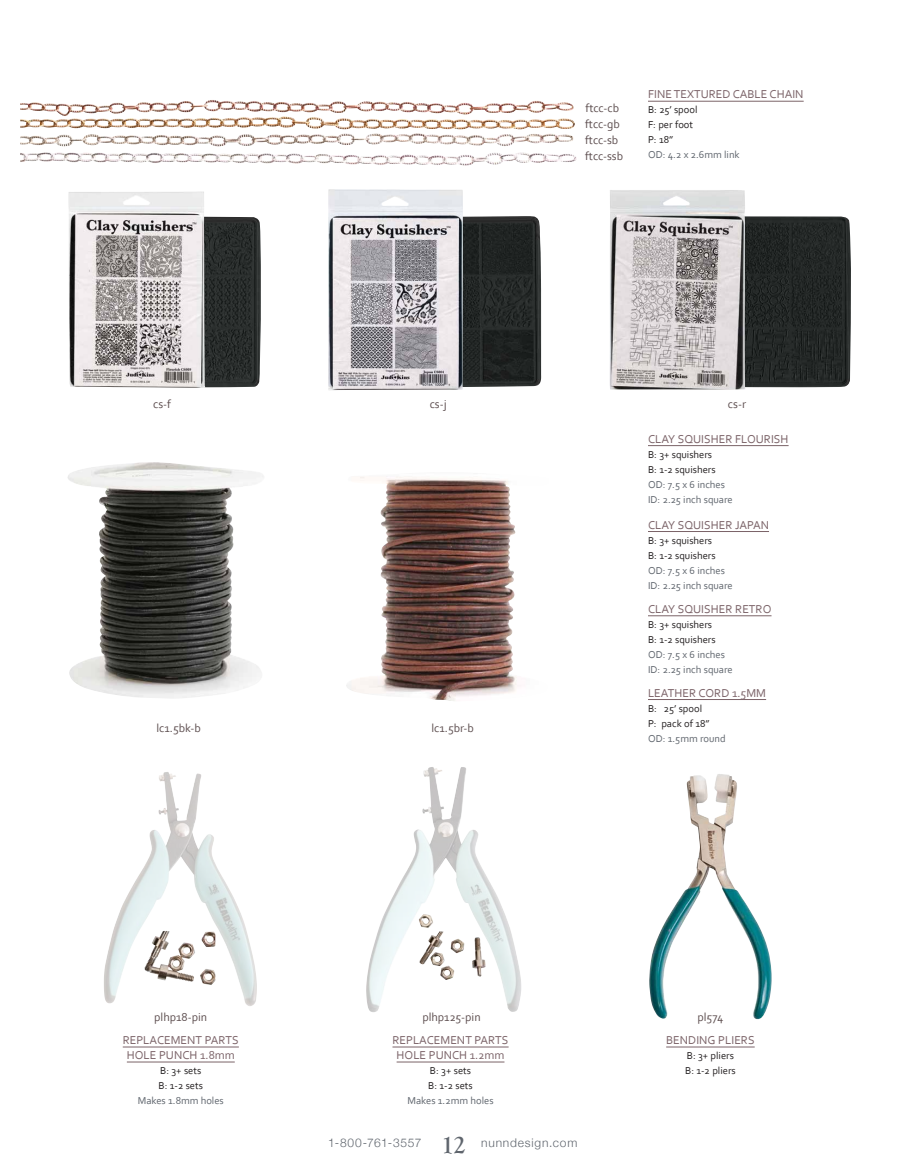
<style>
.page{position:relative;width:905px;height:1175px;background:#fff}
.page>*{position:absolute;margin:0;border:0;box-sizing:border-box;transform-origin:0 0}
.t1{font:700 25.5px "Goudy Old Style T";color:#5f656d}
.t2{font:12px/15px "Corbel";color:#7b6368;text-align:center}
.t3{font:12px/16.2px "Corbel";color:#5e4f50}
.t4{font:300 12px "Helvetica Neue";letter-spacing:.065em;color:#5f656d}
.t5{font:10.5px/15px "Corbel";color:#231f20}
.t6{font:10.5px/15px "Corbel";color:#5f656d}
</style>
<div class="page">
<hr style="left:648px;top:699px;width:118px;height:1px;background:#7b6368">
<hr style="left:648px;top:615px;width:123px;height:1px;background:#7b6368">
<hr style="left:648px;top:531px;width:121px;height:1px;background:#7b6368">
<hr style="left:648px;top:445px;width:140px;height:1px;background:#7b6368">
<hr style="left:648px;top:101px;width:155px;height:1px;background:#7b6368">
<img style="left:68px;top:463px;width:196px;height:235px">
<img style="left:346px;top:476px;width:171px;height:225px">
<hr style="left:666px;top:1046px;width:88px;height:1px;background:#7b6368">
<img style="left:649px;top:774px;width:122px;height:246px">
<img style="left:366px;top:767px;width:155px;height:245px">
<hr style="left:392px;top:1046px;width:116px;height:1px;background:#7b6368">
<hr style="left:396px;top:1061px;width:108px;height:1px;background:#7b6368">
<img style="left:418px;top:914px;width:59px;height:50px">
<img style="left:104px;top:772px;width:153px;height:234px">
<hr style="left:123px;top:1046px;width:116px;height:1px;background:#7b6368">
<hr style="left:127px;top:1061px;width:108px;height:1px;background:#7b6368">
<img style="left:144px;top:931px;width:50px;height:51px">
<img style="left:205px;top:216px;width:56px;height:171px">
<img style="left:68px;top:191px;width:137px;height:197px">
<img style="left:463px;top:216px;width:78px;height:171px">
<img style="left:328px;top:189px;width:135px;height:201px">
<img style="left:745px;top:216px;width:105px;height:171px">
<img style="left:610px;top:190px;width:135px;height:199px">
<img style="left:20px;top:100px;width:441px;height:16px">
<img style="left:20px;top:117px;width:407px;height:12px">
<img style="left:20px;top:133px;width:397px;height:14px">
<img style="left:20px;top:152px;width:557px;height:14px">
<p class="t3" style="left:585px;top:99px;width:40px">ftcc-cb ftcc-gb ftcc-sb ftcc-ssb</p>
<p class="t2" style="left:648px;top:86px;width:157px">FINE TEXTURED CABLE CHAIN</p>
<p class="t5" style="left:648px;top:102px;width:51px">B: 25’ spool<br>F: per foot<br>P: 18”</p>
<p class="t6" style="left:648px;top:147px;width:93px">OD: 4.2 x 2.6mm link</p>
<p class="t3" style="left:153px;top:395px;width:19px">cs-f</p>
<p class="t3" style="left:429px;top:395px;width:18px">cs-j</p>
<p class="t3" style="left:727px;top:395px;width:20px">cs-r</p>
<p class="t2" style="left:648px;top:431px;width:142px">CLAY SQUISHER FLOURISH</p>
<p class="t5" style="left:648px;top:446px;width:69px">B: 3+ squishers<br>B: 1-2 squishers</p>
<p class="t6" style="left:648px;top:476px;width:86px">OD: 7.5 x 6 inches<br>ID: 2.25 inch square</p>
<p class="t2" style="left:648px;top:517px;width:122px">CLAY SQUISHER JAPAN</p>
<p class="t5" style="left:648px;top:532px;width:69px">B: 3+ squishers<br>B: 1-2 squishers</p>
<p class="t6" style="left:648px;top:562px;width:86px">OD: 7.5 x 6 inches<br>ID: 2.25 inch square</p>
<p class="t3" style="left:156px;top:719px;width:46px">lc1.5bk-b</p>
<p class="t3" style="left:431px;top:719px;width:44px">lc1.5br-b</p>
<p class="t2" style="left:648px;top:601px;width:125px">CLAY SQUISHER RETRO</p>
<p class="t5" style="left:648px;top:616px;width:69px">B: 3+ squishers<br>B: 1-2 squishers</p>
<p class="t6" style="left:648px;top:646px;width:86px">OD: 7.5 x 6 inches<br>ID: 2.25 inch square</p>
<p class="t2" style="left:648px;top:684px;width:120px">LEATHER CORD 1.5MM</p>
<p class="t5" style="left:648px;top:700px;width:63px">B: 25’ spool<br>P: pack of 18”</p>
<p class="t6" style="left:648px;top:730px;width:79px">OD: 1.5mm round</p>
<p class="t3" style="left:154px;top:1008px;width:54px">plhp18-pin</p>
<p class="t2" style="left:123px;top:1032px;width:118px">REPLACEMENT PARTS<br>HOLE PUNCH 1.8mm</p>
<p class="t5" style="left:158px;top:1062px;width:46px">B: 3+ sets<br>B: 1-2 sets</p>
<p class="t6" style="left:138px;top:1092px;width:88px">Makes 1.8mm holes</p>
<p class="t3" style="left:422px;top:1008px;width:60px">plhp125-pin</p>
<p class="t2" style="left:392px;top:1032px;width:118px">REPLACEMENT PARTS<br>HOLE PUNCH 1.2mm</p>
<p class="t5" style="left:428px;top:1062px;width:46px">B: 3+ sets<br>B: 1-2 sets</p>
<p class="t6" style="left:407px;top:1092px;width:88px">Makes 1.2mm holes</p>
<h1 class="t1" style="left:441px;top:1130px;width:26px">12</h1>
<p class="t4" style="left:328px;top:1135px;width:95px">1-800-761-3557</p>
<p class="t4" style="left:481px;top:1135px;width:98px">nunndesign.com</p>
<p class="t3" style="left:697px;top:1008px;width:27px">pl574</p>
<p class="t2" style="left:666px;top:1032px;width:90px">BENDING PLIERS</p>
<p class="t5" style="left:685px;top:1047px;width:52px">B: 3+ pliers<br>B: 1-2 pliers</p>
</div>
